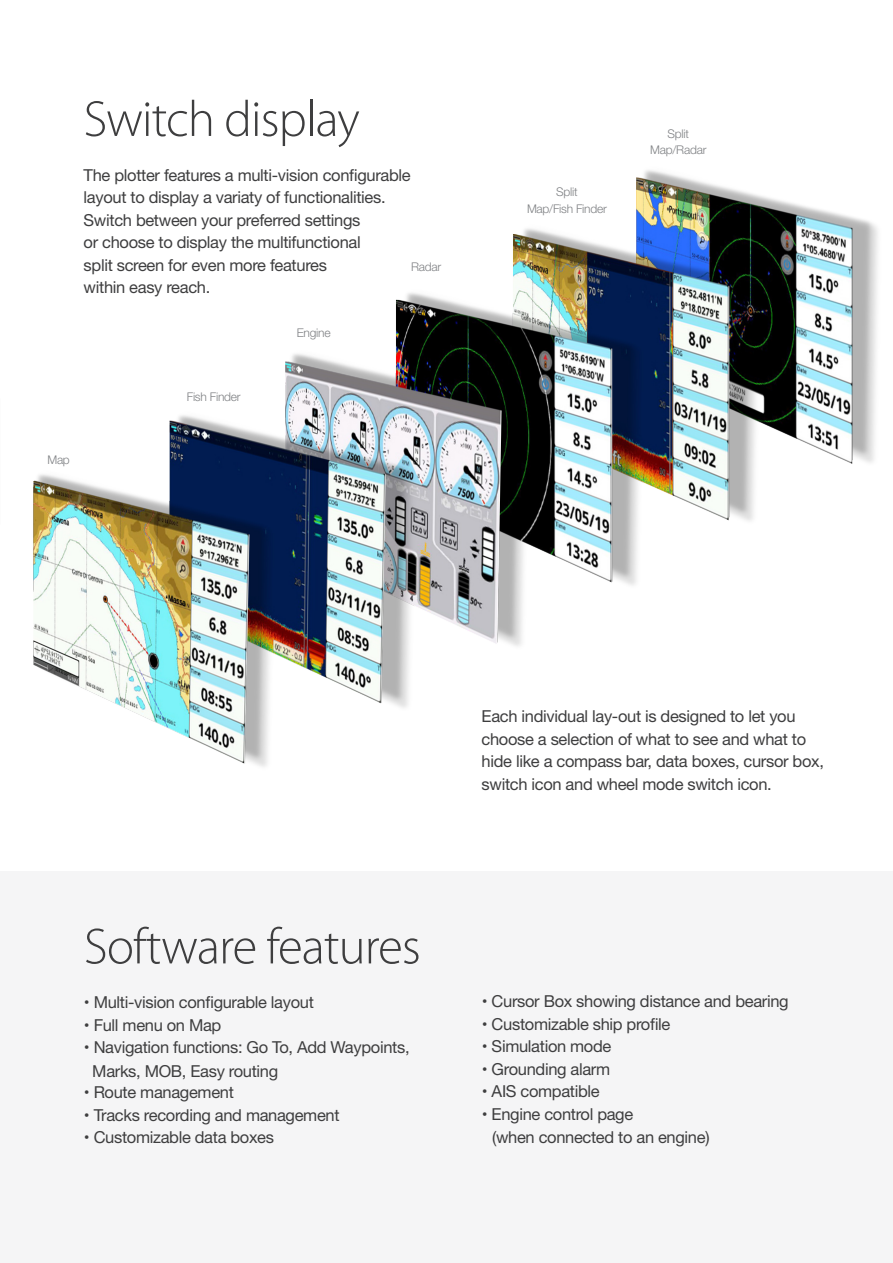
<style>
.page{position:relative;width:893px;height:1263px;background:#fff}
.page>*{position:absolute;margin:0;border:0;box-sizing:border-box;transform-origin:0 0}
.t1{font:300 51px "Myriad Pro";letter-spacing:-.02em;color:#3e3e3f}
.t2{font:16.5px/22.5px "Helvetica Neue";letter-spacing:-.02em;color:#3e3e3f}
.t3{font:300 12px/16.5px "Helvetica Neue";letter-spacing:-.02em;color:#808285;text-align:center}
</style>
<div class="page">
<div style="left:0;top:872px;width:893px;height:391px;background:#f5f5f6"></div>
<img style="left:33px;top:170px;width:845px;height:597px">
<p class="t1" style="left:84px;top:88px;width:278px">Switch display</p>
<p class="t2" style="left:84px;top:165px;width:329px">The plotter features a multi-vision configurable layout to display a variaty of functionalities.<br>Switch between your preferred settings</p>
<p class="t2" style="left:84px;top:232px;width:279px">or choose to display the multifunctional</p>
<p class="t2" style="left:84px;top:255px;width:245px">split screen for even more features</p>
<p class="t2" style="left:84px;top:277px;width:128px">within easy reach.</p>
<p class="t3" style="left:411px;top:258px;width:32px">Radar</p>
<p class="t3" style="left:187px;top:387px;width:55px">Fish Finder</p>
<p class="t3" style="left:297px;top:324px;width:35px">Engine</p>
<p class="t3" style="left:47px;top:451px;width:24px">Map</p>
<p class="t3" style="left:556px;top:183px;width:23px">Split</p>
<p class="t3" style="left:527px;top:200px;width:81px">Map/Fish Finder</p>
<p class="t3" style="left:650px;top:124px;width:58px">Split<br>Map/Radar</p>
<p class="t2" style="left:482px;top:706px;width:344px">Each individual lay-out is designed to let you choose a selection of what to see and what to hide like a compass bar, data boxes, cursor box, switch icon and wheel mode switch icon.</p>
<p class="t1" style="left:84px;top:916px;width:338px">Software features</p>
<p class="t2" style="left:84px;top:992px;width:231px">• Multi-vision configurable layout</p>
<p class="t2" style="left:84px;top:1015px;width:139px">• Full menu on Map</p>
<p class="t2" style="left:84px;top:1037px;width:327px">• Navigation functions: Go To, Add Waypoints,</p>
<p class="t2" style="left:84px;top:1082px;width:151px">• Route management</p>
<p class="t2" style="left:84px;top:1105px;width:257px">• Tracks recording and management</p>
<p class="t2" style="left:84px;top:1127px;width:192px">• Customizable data boxes</p>
<p class="t2" style="left:492px;top:1127px;width:219px">(when connected to an engine)</p>
<p class="t2" style="left:482px;top:991px;width:308px">• Cursor Box showing distance and bearing</p>
<p class="t2" style="left:482px;top:1014px;width:190px">• Customizable ship profile</p>
<p class="t2" style="left:482px;top:1036px;width:131px">• Simulation mode</p>
<p class="t2" style="left:482px;top:1059px;width:130px">• Grounding alarm</p>
<p class="t2" style="left:482px;top:1081px;width:119px">• AIS compatible</p>
<p class="t2" style="left:482px;top:1104px;width:153px">• Engine control page</p>
<p class="t2" style="left:92px;top:1061px;width:187px">Marks, MOB, Easy routing</p>
</div>
